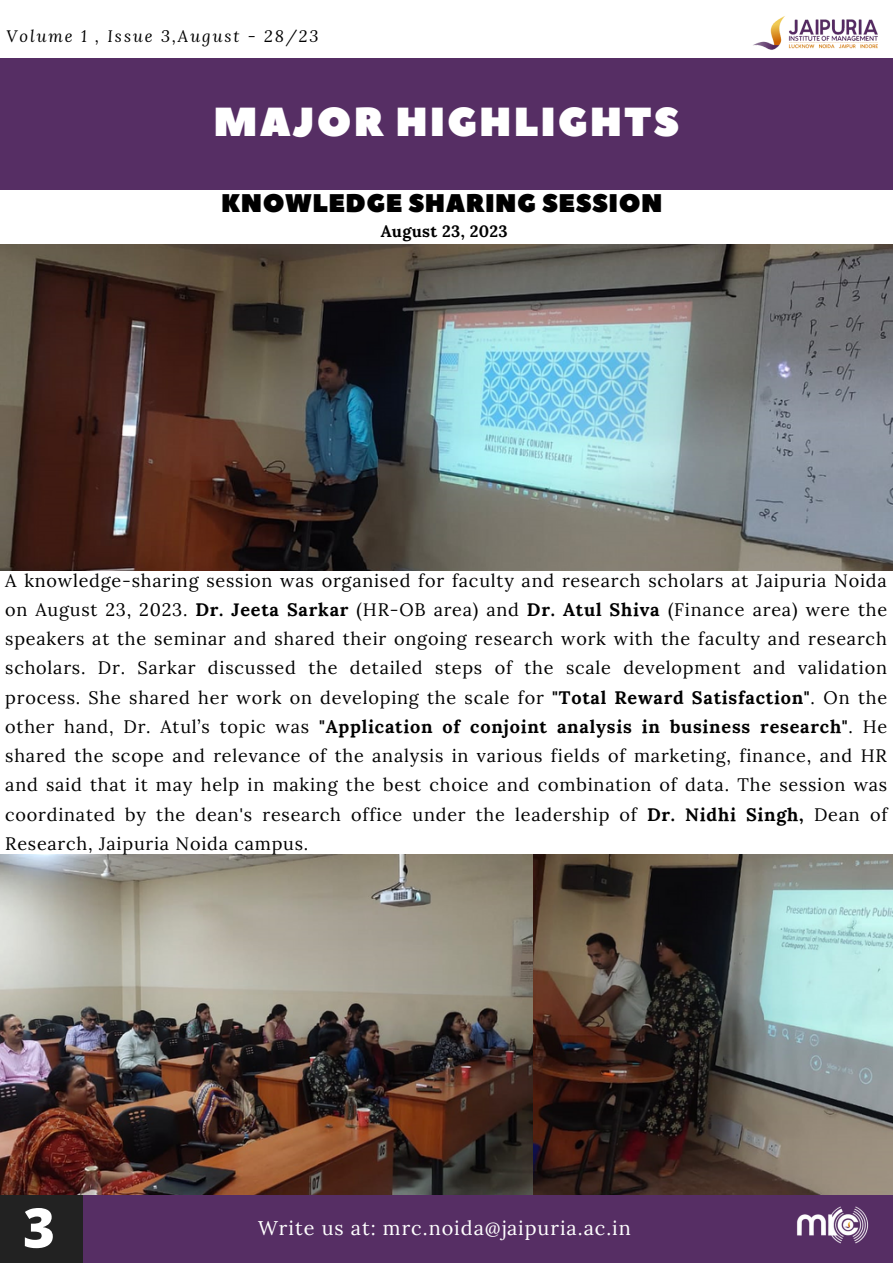
<style>
.page{position:relative;width:893px;height:1264px;background:#fff}
.page>*{position:absolute;margin:0;border:0;box-sizing:border-box;transform-origin:0 0}
.t1{font:800 54.75px "Open Sans";color:#fff}
.t2{font:40.5px "Peace Sans";letter-spacing:.05em;color:#fff}
.t3{font:25.5px "Peace Sans";letter-spacing:.02em;color:#000}
.t4{font:19.8px "Lora";letter-spacing:.05em;color:#fff}
.t5{font:18px/29.2px "Lora";letter-spacing:.045em;color:#000;text-align:justify}
.t6{font:italic 16.5px "Lora";letter-spacing:.12em;color:#000}
.t7{font:700 16.35px "Lora";letter-spacing:.02em;color:#000}
.s1{font-weight:700}
</style>
<div class="page">
<div style="left:0;top:1194px;width:892px;height:68px;background:#562e64"></div>
<img style="left:753px;top:16px;width:125px;height:34px">
<div style="left:0;top:58px;width:892px;height:132px;background:#562e64"></div>
<img style="left:797px;top:1206px;width:72px;height:38px">
<div style="left:0;top:1194px;width:83px;height:68px;background:#222"></div>
<img style="left:0;top:244px;width:892px;height:326px">
<img style="left:0;top:854px;width:892px;height:340px">
<p class="t6" style="left:6px;top:25px;width:313px">Volume 1 , Issue 3,August - 28/23</p>
<p class="t2" style="left:214px;top:95px;width:467px">MAJOR HIGHLIGHTS</p>
<p class="t3" style="left:221px;top:186px;width:443px">KNOWLEDGE SHARING SESSION</p>
<p class="t7" style="left:380px;top:221px;width:128px">August 23, 2023</p>
<p class="t5" style="left:5px;top:565px;width:883px">A knowledge-sharing session was organised for faculty and research scholars at Jaipuria Noida on August 23, 2023. <span class="s1">Dr. Jeeta Sarkar</span> (HR-OB area) and <span class="s1">Dr. Atul Shiva</span> (Finance area) were the speakers at the seminar and shared their ongoing research work with the faculty and research scholars. Dr. Sarkar discussed the detailed steps of the scale development and validation process. She shared her work on developing the scale for <span class="s1">"Total Reward Satisfaction"</span>. On the other hand, Dr. Atul’s topic was <span class="s1">"Application of conjoint analysis in business research"</span>. He shared the scope and relevance of the analysis in various fields of marketing, finance, and HR and said that it may help in making the best choice and combination of data. The session was coordinated by the dean's research office under the leadership of <span class="s1">Dr. Nidhi Singh,</span> Dean of Research, Jaipuria Noida campus.</p>
<p class="t1" style="left:23px;top:1189px;width:33px">3</p>
<p class="t4" style="left:258px;top:1214px;width:374px">Write us at: mrc.noida@jaipuria.ac.in</p>
</div>
